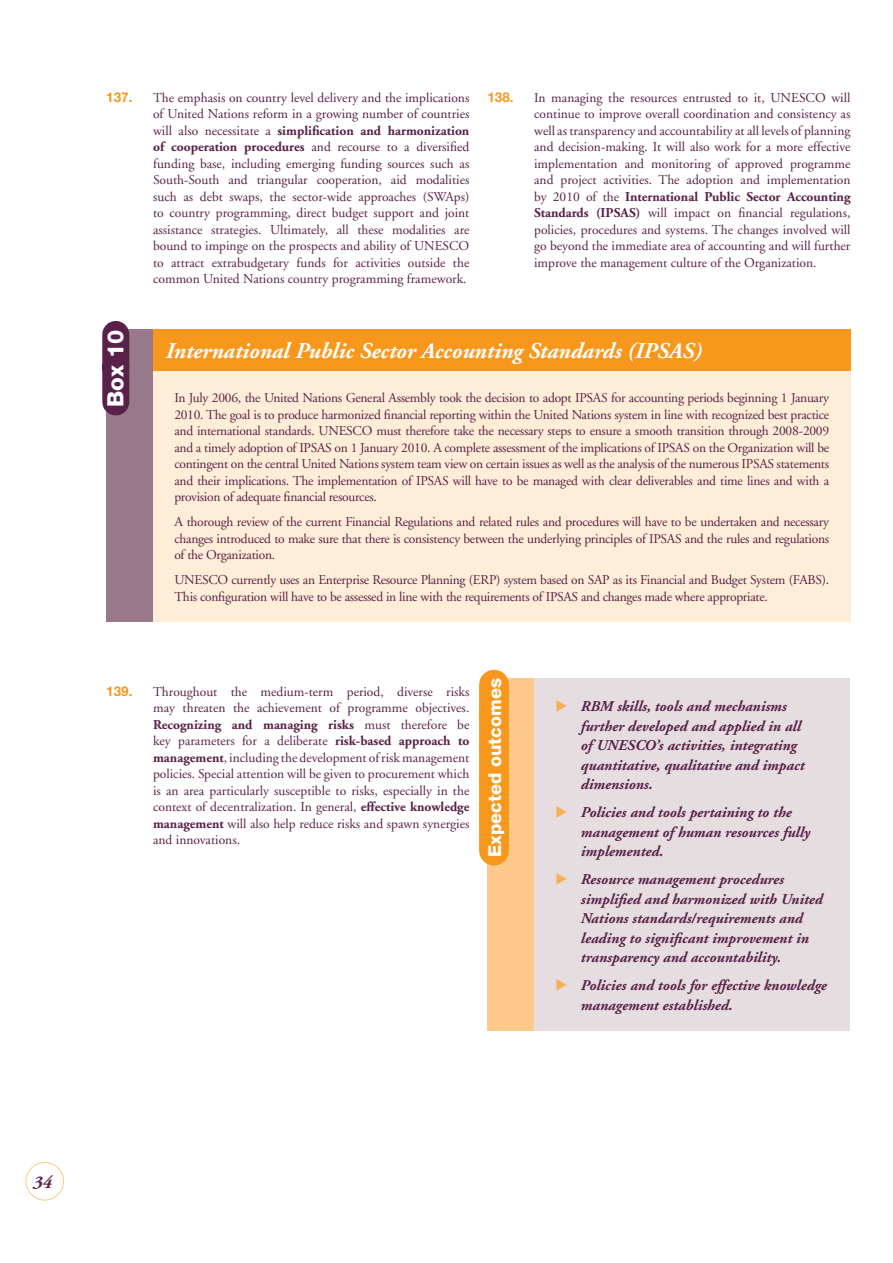
<style>
.page{position:relative;width:893px;height:1263px;background:#fff}
.page>*{position:absolute;margin:0;border:0;box-sizing:border-box;transform-origin:0 0}
.t1{font:italic 700 22.5px "Adobe Garamond";color:#fff}
.t2{font:800 22.5px "Helvetica Neue";color:#fff}
.t3{font:800 18px "Helvetica Neue";color:#fff}
.t4{font:italic 700 18px "Adobe Garamond";color:#592049}
.t5{font:italic 700 15px/19.5px "Adobe Garamond";color:#592049}
.t6{font:13.5px/16.5px "Adobe Garamond";letter-spacing:-.02em;color:#592049;text-align:justify}
.t7{font:700 13.5px "Helvetica Neue";color:#f7981d}
.s1{font-weight:700}
.s2{font-family:"European Pi Three";font-weight:400;font-style:normal;color:#faaf55}
</style>
<div class="page">
<div style="left:26px;top:1162px;width:38px;height:38px;border:1px solid #fdc88a;border-radius:50%"></div>
<div style="left:106px;top:329px;width:47px;height:293px;background:#997889"></div>
<div style="left:153px;top:329px;width:697px;height:42px;background:#f7981d"></div>
<div style="left:153px;top:371px;width:697px;height:251px;background:#feedd7"></div>
<div style="left:102px;top:334px;width:27px;height:68px;background:#592049"></div>
<div style="left:487px;top:678px;width:47px;height:353px;background:#fdc88a"></div>
<div style="left:534px;top:678px;width:316px;height:353px;background:#e5dde0"></div>
<div style="left:479px;top:685px;width:30px;height:165px;background:#f7981d"></div>
<p class="t7" style="left:106px;top:92px;width:28px">137.</p>
<p class="t6" style="left:153px;top:90px;width:318px">The emphasis on country level delivery and the implications of United Nations reform in a growing number of countries will also necessitate a <span class="s1">simplification and harmonization of cooperation procedures</span> and recourse to a diversified funding base, including emerging funding sources such as South-South and triangular cooperation, aid modalities such as debt swaps, the sector-wide approaches (SWAps) to country programming, direct budget support and joint assistance strategies. Ultimately, all these modalities are bound to impinge on the prospects and ability of UNESCO to attract extrabudgetary funds for activities outside the common United Nations country programming framework.</p>
<p class="t7" style="left:487px;top:92px;width:28px">138.</p>
<p class="t6" style="left:534px;top:90px;width:318px">In managing the resources entrusted to it, UNESCO will continue to improve overall coordination and consistency as well as transparency and accountability at all levels of planning and decision-making. It will also work for a more effective implementation and monitoring of approved programme and project activities. The adoption and implementation by 2010 of the <span class="s1">International Public Sector Accounting Standards (IPSAS)</span> will impact on financial regulations, policies, procedures and systems. The changes involved will go beyond the immediate area of accounting and will further improve the management culture of the Organization.</p>
<h1 class="t2" style="left:107px;top:407px;width:79px;rotate:-90deg">Box 10</h1>
<h1 class="t1" style="left:166px;top:342px;width:538px">International Public Sector Accounting Standards (IPSAS)</h1>
<p class="t6" style="left:174px;top:391px;width:656px">In July 2006, the United Nations General Assembly took the decision to adopt IPSAS for accounting periods beginning 1 January 2010. The goal is to produce harmonized financial reporting within the United Nations system in line with recognized best practice and international standards. UNESCO must therefore take the necessary steps to ensure a smooth transition through 2008-2009 and a timely adoption of IPSAS on 1 January 2010. A complete assessment of the implications of IPSAS on the Organization will be contingent on the central United Nations system team view on certain issues as well as the analysis of the numerous IPSAS statements and their implications. The implementation of IPSAS will have to be managed with clear deliverables and time lines and with a provision of adequate financial resources.</p>
<p class="t6" style="left:174px;top:515px;width:656px">A thorough review of the current Financial Regulations and related rules and procedures will have to be undertaken and necessary changes introduced to make sure that there is consistency between the underlying principles of IPSAS and the rules and regulations of the Organization.</p>
<p class="t6" style="left:174px;top:573px;width:656px">UNESCO currently uses an Enterprise Resource Planning (ERP) system based on SAP as its Financial and Budget System (FABS).<br>This configuration will have to be assessed in line with the requirements of IPSAS and changes made where appropriate.</p>
<p class="t7" style="left:106px;top:686px;width:28px">139.</p>
<p class="t6" style="left:153px;top:684px;width:318px">Throughout the medium-term period, diverse risks may threaten the achievement of programme objectives.<br><span class="s1">Recognizing and managing risks</span> must therefore be key parameters for a deliberate <span class="s1">risk-based approach to management</span>, including the development of risk management policies. Special attention will be given to procurement which is an area particularly susceptible to risks, especially in the context of decentralization. In general, <span class="s1">effective knowledge management</span> will also help reduce risks and spawn synergies and innovations.</p>
<h2 class="t3" style="left:488px;top:857px;width:180px;rotate:-90deg">Expected outcomes</h2>
<p class="t5" style="left:581px;top:698px;width:225px;text-indent:-26px"><span class="s2">-</span> RBM skills, tools and mechanisms further developed and applied in all of UNESCO’s activities, integrating quantitative, qualitative and impact dimensions.</p>
<p class="t5" style="left:581px;top:804px;width:231px;text-indent:-26px"><span class="s2">-</span> Policies and tools pertaining to the management of human resources fully implemented.</p>
<p class="t5" style="left:581px;top:871px;width:243px;text-indent:-26px"><span class="s2">-</span> Resource management procedures simplified and harmonized with United Nations standards/requirements and leading to significant improvement in transparency and accountability.</p>
<p class="t5" style="left:581px;top:977px;width:248px;text-indent:-26px"><span class="s2">-</span> Policies and tools for effective knowledge management established.</p>
<h2 class="t4" style="left:33px;top:1175px;width:20px">34</h2>
</div>
